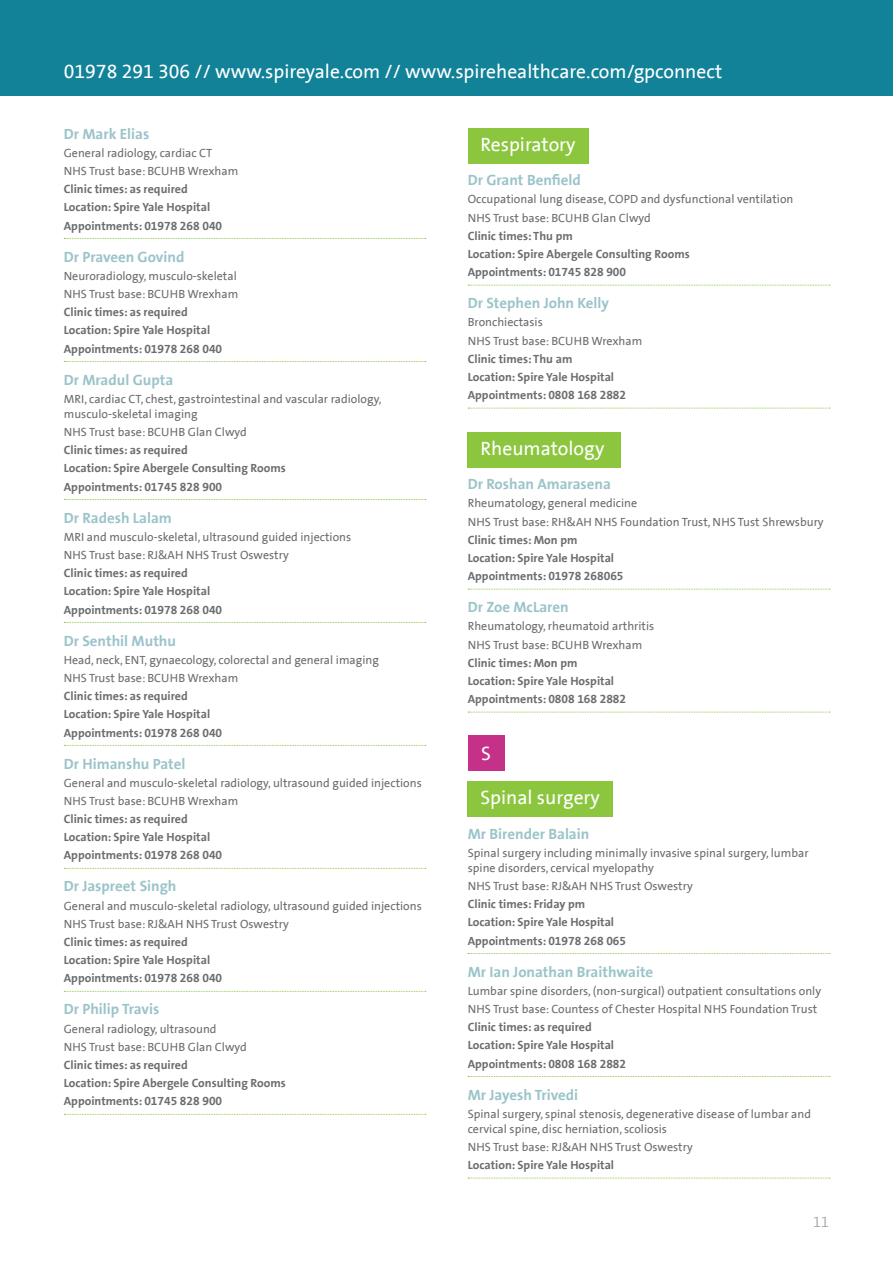
<style>
.page{position:relative;width:893px;height:1263px;background:#fff}
.page>*{position:absolute;margin:0;border:0;box-sizing:border-box;transform-origin:0 0}
.t1{font:19.5px "The Sans Spire";color:#fff}
.GP_name{font:700 15px "The Sans Spire";color:#9bc4ca}
.t2{font:300 15px "The Sans Spire";color:#95979a}
.specialty{font:12px/15px "The Sans Spire";color:#6c6d70}
.Trust_base{font:12px "The Sans Spire";color:#6c6d70}
.location{font:700 12px "The Sans Spire";color:#6c6d70}
.appointments{font:700 12px "The Sans Spire";color:#6c6d70}
.clinic_times{font:700 12px "The Sans Spire";color:#6c6d70}
</style>
<div class="page">
<div style="left:0;top:0;width:893px;height:95px;background:#128298"></div>
<svg style="left:468px;top:953px;width:362px;height:1px"></svg>
<svg style="left:468px;top:1076px;width:362px;height:1px"></svg>
<svg style="left:468px;top:1178px;width:362px;height:1px"></svg>
<svg style="left:468px;top:589px;width:362px;height:1px"></svg>
<svg style="left:468px;top:712px;width:362px;height:1px"></svg>
<svg style="left:468px;top:285px;width:362px;height:1px"></svg>
<svg style="left:468px;top:408px;width:362px;height:1px"></svg>
<div style="left:468px;top:432px;width:153px;height:36px;background:#8bc63e"></div>
<div style="left:468px;top:781px;width:145px;height:36px;background:#8bc63e"></div>
<div style="left:468px;top:735px;width:36px;height:36px;background:#c53188"></div>
<svg style="left:64px;top:238px;width:362px;height:1px"></svg>
<svg style="left:64px;top:361px;width:362px;height:1px"></svg>
<svg style="left:64px;top:499px;width:362px;height:1px"></svg>
<svg style="left:64px;top:622px;width:362px;height:1px"></svg>
<svg style="left:64px;top:745px;width:362px;height:1px"></svg>
<svg style="left:64px;top:868px;width:362px;height:1px"></svg>
<svg style="left:64px;top:991px;width:362px;height:1px"></svg>
<svg style="left:64px;top:1114px;width:362px;height:1px"></svg>
<div style="left:468px;top:128px;width:120px;height:36px;background:#8bc63e"></div>
<p class="t1" style="left:64px;top:60px;width:660px">01978 291 306 // www.spireyale.com // www.spirehealthcare.com/gpconnect</p>
<p class="GP_name" style="left:64px;top:125px;width:87px">Dr Mark Elias</p>
<p class="specialty" style="left:64px;top:145px;width:150px">General radiology, cardiac CT</p>
<p class="Trust_base" style="left:64px;top:164px;width:176px">NHS Trust base: BCUHB Wrexham</p>
<p class="clinic_times" style="left:64px;top:182px;width:125px">Clinic times: as required</p>
<p class="location" style="left:64px;top:200px;width:148px">Location: Spire Yale Hospital</p>
<p class="appointments" style="left:64px;top:218px;width:160px">Appointments: 01978 268 040</p>
<p class="GP_name" style="left:64px;top:248px;width:122px">Dr Praveen Govind</p>
<p class="specialty" style="left:64px;top:268px;width:175px">Neuroradiology, musculo-skeletal</p>
<p class="Trust_base" style="left:64px;top:287px;width:176px">NHS Trust base: BCUHB Wrexham</p>
<p class="clinic_times" style="left:64px;top:305px;width:125px">Clinic times: as required</p>
<p class="location" style="left:64px;top:323px;width:148px">Location: Spire Yale Hospital</p>
<p class="appointments" style="left:64px;top:341px;width:160px">Appointments: 01978 268 040</p>
<p class="GP_name" style="left:64px;top:371px;width:111px">Dr Mradul Gupta</p>
<p class="specialty" style="left:64px;top:391px;width:319px">MRI, cardiac CT, chest, gastrointestinal and vascular radiology, musculo-skeletal imaging</p>
<p class="Trust_base" style="left:64px;top:425px;width:185px">NHS Trust base: BCUHB Glan Clwyd</p>
<p class="clinic_times" style="left:64px;top:443px;width:125px">Clinic times: as required</p>
<p class="location" style="left:64px;top:461px;width:223px">Location: Spire Abergele Consulting Rooms</p>
<p class="appointments" style="left:64px;top:479px;width:160px">Appointments: 01745 828 900</p>
<p class="GP_name" style="left:64px;top:509px;width:110px">Dr Radesh Lalam</p>
<p class="specialty" style="left:64px;top:529px;width:289px">MRI and musculo-skeletal, ultrasound guided injections</p>
<p class="Trust_base" style="left:64px;top:548px;width:226px">NHS Trust base: RJ&amp;AH NHS Trust Oswestry</p>
<p class="clinic_times" style="left:64px;top:566px;width:125px">Clinic times: as required</p>
<p class="location" style="left:64px;top:584px;width:148px">Location: Spire Yale Hospital</p>
<p class="appointments" style="left:64px;top:602px;width:160px">Appointments: 01978 268 040</p>
<p class="GP_name" style="left:64px;top:631px;width:114px">Dr Senthil Muthu</p>
<p class="specialty" style="left:64px;top:652px;width:317px">Head, neck, ENT, gynaecology, colorectal and general imaging</p>
<p class="Trust_base" style="left:64px;top:671px;width:176px">NHS Trust base: BCUHB Wrexham</p>
<p class="clinic_times" style="left:64px;top:689px;width:125px">Clinic times: as required</p>
<p class="location" style="left:64px;top:707px;width:148px">Location: Spire Yale Hospital</p>
<p class="appointments" style="left:64px;top:725px;width:160px">Appointments: 01978 268 040</p>
<p class="GP_name" style="left:64px;top:754px;width:123px">Dr Himanshu Patel</p>
<p class="specialty" style="left:64px;top:775px;width:360px">General and musculo-skeletal radiology, ultrasound guided injections</p>
<p class="Trust_base" style="left:64px;top:794px;width:176px">NHS Trust base: BCUHB Wrexham</p>
<p class="clinic_times" style="left:64px;top:812px;width:125px">Clinic times: as required</p>
<p class="location" style="left:64px;top:830px;width:148px">Location: Spire Yale Hospital</p>
<p class="appointments" style="left:64px;top:848px;width:160px">Appointments: 01978 268 040</p>
<p class="GP_name" style="left:64px;top:877px;width:114px">Dr Jaspreet Singh</p>
<p class="specialty" style="left:64px;top:898px;width:360px">General and musculo-skeletal radiology, ultrasound guided injections</p>
<p class="Trust_base" style="left:64px;top:917px;width:226px">NHS Trust base: RJ&amp;AH NHS Trust Oswestry</p>
<p class="clinic_times" style="left:64px;top:935px;width:125px">Clinic times: as required</p>
<p class="location" style="left:64px;top:953px;width:148px">Location: Spire Yale Hospital</p>
<p class="appointments" style="left:64px;top:971px;width:160px">Appointments: 01978 268 040</p>
<p class="GP_name" style="left:64px;top:1000px;width:97px">Dr Philip Travis</p>
<p class="specialty" style="left:64px;top:1021px;width:154px">General radiology, ultrasound</p>
<p class="Trust_base" style="left:64px;top:1040px;width:185px">NHS Trust base: BCUHB Glan Clwyd</p>
<p class="clinic_times" style="left:64px;top:1058px;width:125px">Clinic times: as required</p>
<p class="location" style="left:64px;top:1076px;width:223px">Location: Spire Abergele Consulting Rooms</p>
<p class="appointments" style="left:64px;top:1094px;width:160px">Appointments: 01745 828 900</p>
<p class="t1" style="left:480px;top:133px;width:97px">Respiratory</p>
<p class="GP_name" style="left:468px;top:171px;width:115px">Dr Grant Benfield</p>
<p class="specialty" style="left:468px;top:192px;width:327px">Occupational lung disease, COPD and dysfunctional ventilation</p>
<p class="Trust_base" style="left:468px;top:211px;width:185px">NHS Trust base: BCUHB Glan Clwyd</p>
<p class="clinic_times" style="left:468px;top:229px;width:107px">Clinic times: Thu pm</p>
<p class="location" style="left:468px;top:247px;width:223px">Location: Spire Abergele Consulting Rooms</p>
<p class="appointments" style="left:468px;top:265px;width:160px">Appointments: 01745 828 900</p>
<p class="GP_name" style="left:468px;top:294px;width:143px">Dr Stephen John Kelly</p>
<p class="specialty" style="left:468px;top:315px;width:77px">Bronchiectasis</p>
<p class="Trust_base" style="left:468px;top:334px;width:176px">NHS Trust base: BCUHB Wrexham</p>
<p class="clinic_times" style="left:468px;top:352px;width:106px">Clinic times: Thu am</p>
<p class="location" style="left:468px;top:370px;width:148px">Location: Spire Yale Hospital</p>
<p class="appointments" style="left:468px;top:388px;width:160px">Appointments: 0808 168 2882</p>
<p class="t1" style="left:480px;top:437px;width:125px">Rheumatology</p>
<p class="GP_name" style="left:468px;top:475px;width:145px">Dr Roshan Amarasena</p>
<p class="specialty" style="left:468px;top:496px;width:171px">Rheumatology, general medicine</p>
<p class="Trust_base" style="left:468px;top:515px;width:357px">NHS Trust base: RH&amp;AH NHS Foundation Trust, NHS Tust Shrewsbury</p>
<p class="clinic_times" style="left:468px;top:533px;width:111px">Clinic times: Mon pm</p>
<p class="location" style="left:468px;top:551px;width:148px">Location: Spire Yale Hospital</p>
<p class="appointments" style="left:468px;top:569px;width:157px">Appointments: 01978 268065</p>
<p class="GP_name" style="left:468px;top:598px;width:103px">Dr Zoe McLaren</p>
<p class="specialty" style="left:468px;top:619px;width:188px">Rheumatology, rheumatoid arthritis</p>
<p class="Trust_base" style="left:468px;top:638px;width:176px">NHS Trust base: BCUHB Wrexham</p>
<p class="clinic_times" style="left:468px;top:656px;width:111px">Clinic times: Mon pm</p>
<p class="location" style="left:468px;top:674px;width:148px">Location: Spire Yale Hospital</p>
<p class="appointments" style="left:468px;top:692px;width:160px">Appointments: 0808 168 2882</p>
<p class="t1" style="left:481px;top:742px;width:11px">S</p>
<p class="t1" style="left:480px;top:786px;width:121px">Spinal surgery</p>
<p class="GP_name" style="left:468px;top:825px;width:123px">Mr Birender Balain</p>
<p class="specialty" style="left:468px;top:845px;width:342px">Spinal surgery including minimally invasive spinal surgery, lumbar spine disorders, cervical myelopathy</p>
<p class="Trust_base" style="left:468px;top:879px;width:226px">NHS Trust base: RJ&amp;AH NHS Trust Oswestry</p>
<p class="clinic_times" style="left:468px;top:897px;width:119px">Clinic times: Friday pm</p>
<p class="location" style="left:468px;top:915px;width:148px">Location: Spire Yale Hospital</p>
<p class="appointments" style="left:468px;top:933px;width:160px">Appointments: 01978 268 065</p>
<p class="GP_name" style="left:468px;top:963px;width:187px">Mr Ian Jonathan Braithwaite</p>
<p class="specialty" style="left:468px;top:983px;width:355px">Lumbar spine disorders, (non-surgical) outpatient consultations only</p>
<p class="Trust_base" style="left:468px;top:1002px;width:351px">NHS Trust base: Countess of Chester Hospital NHS Foundation Trust</p>
<p class="clinic_times" style="left:468px;top:1020px;width:125px">Clinic times: as required</p>
<p class="location" style="left:468px;top:1038px;width:148px">Location: Spire Yale Hospital</p>
<p class="appointments" style="left:468px;top:1056px;width:160px">Appointments: 0808 168 2882</p>
<p class="GP_name" style="left:468px;top:1085px;width:112px">Mr Jayesh Trivedi</p>
<p class="specialty" style="left:468px;top:1106px;width:345px">Spinal surgery, spinal stenosis, degenerative disease of lumbar and cervical spine, disc herniation, scoliosis</p>
<p class="Trust_base" style="left:468px;top:1140px;width:226px">NHS Trust base: RJ&amp;AH NHS Trust Oswestry</p>
<p class="location" style="left:468px;top:1158px;width:148px">Location: Spire Yale Hospital</p>
<p class="t2" style="left:813px;top:1213px;width:18px">11</p>
</div>
